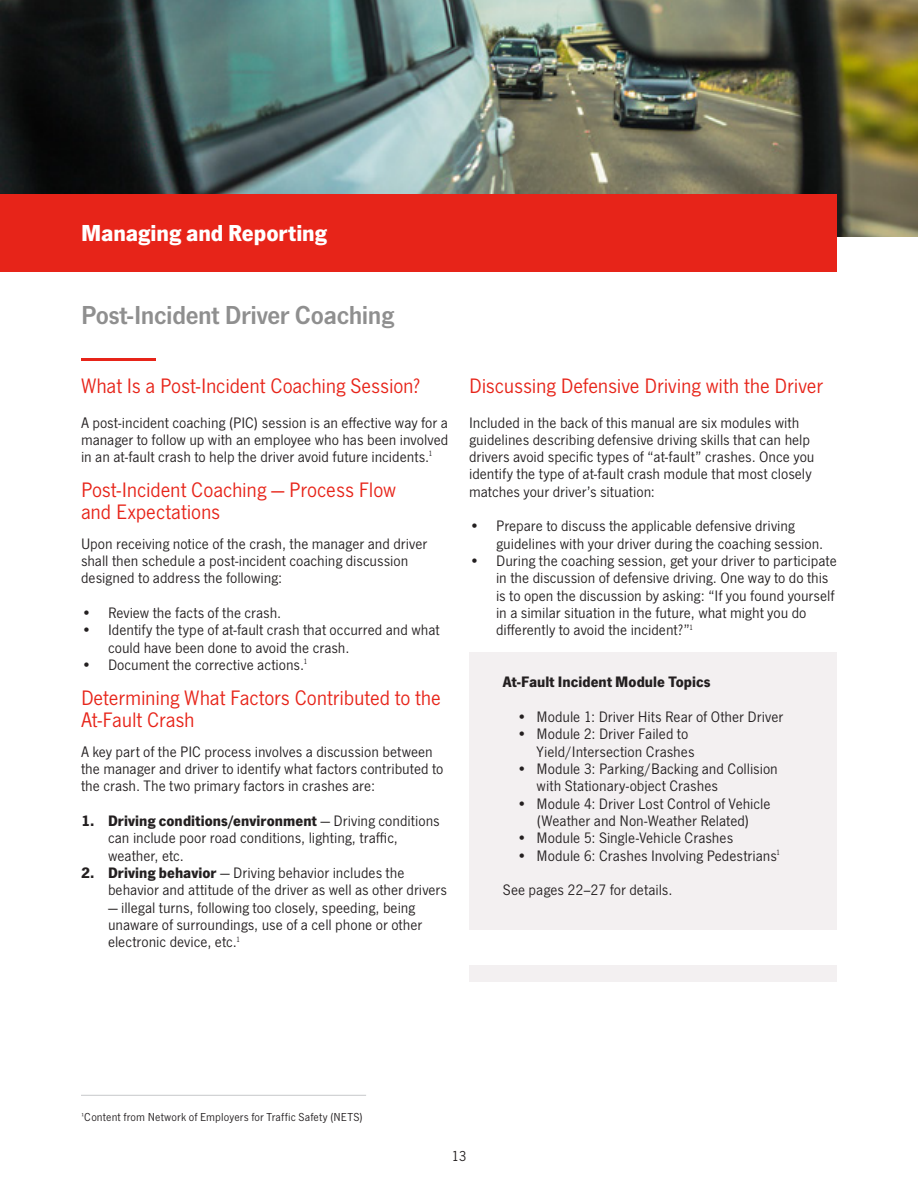
<style>
.page{position:relative;width:918px;height:1188px;background:#fff}
.page>*{position:absolute;margin:0;border:0;box-sizing:border-box;transform-origin:0 0}
.subhead_-_large_-_re{font:600 27px "SF News Gothic";letter-spacing:-.015em;color:#8f8f8f}
.headline_-_small{font:700 24px "SF News Gothic";letter-spacing:-.005em;color:#fff}
.subhead_-_medium_-_r{font:21.75px/22.5px "SF News Gothic";letter-spacing:-.01em;color:#e72419}
.body{font:15.75px/17.4px "SF News Gothic";color:#231f20}
.body-2{font:700 15.75px "SF News Gothic";letter-spacing:.005em;color:#231f20}
.t1{font:15px "SF News Gothic";color:#231f20}
.body-3{font:12px "SF News Gothic";letter-spacing:.01em;color:#231f20}
.s1{font-weight:700}
</style>
<div class="page">
<div style="left:469px;top:653px;width:368px;height:277px;background:#f3f0f1"></div>
<hr style="left:81px;top:1095px;width:285px;height:1px;background:#c7c8ca">
<img style="left:1px;top:0;width:917px;height:237px">
<div style="left:0;top:194px;width:837px;height:78px;background:#e72419"></div>
<hr style="left:81px;top:358px;width:75px;height:2px;background:#e72419">
<div style="left:469px;top:965px;width:368px;height:17px;background:#f3f0f1"></div>
<p class="headline_-_small" style="left:81px;top:219px;width:248px">Managing and Reporting</p>
<p class="subhead_-_large_-_re" style="left:81px;top:300px;width:315px">Post-Incident Driver Coaching</p>
<p class="subhead_-_medium_-_r" style="left:81px;top:375px;width:341px">What Is a Post-Incident Coaching Session?</p>
<p class="body" style="left:81px;top:414px;width:369px;text-align:justify">A post-incident coaching (PIC) session is an effective way for a manager to follow up with an employee who has been involved in an at-fault crash to help the driver avoid future incidents.<sup>1</sup></p>
<p class="subhead_-_medium_-_r" style="left:81px;top:479px;width:317px">Post-Incident Coaching — Process Flow and Expectations</p>
<p class="body" style="left:81px;top:535px;width:348px">Upon receiving notice of the crash, the manager and driver shall then schedule a post-incident coaching discussion designed to address the following:</p>
<p class="body" style="left:81px;top:604px;width:202px">• Review the facts of the crash.</p>
<p class="body" style="left:108px;top:622px;width:333px;text-indent:-27px">• Identify the type of at-fault crash that occurred and what could have been done to avoid the crash.</p>
<p class="body" style="left:81px;top:656px;width:228px">• Document the corrective actions.<sup>1</sup></p>
<p class="subhead_-_medium_-_r" style="left:81px;top:687px;width:362px">Determining What Factors Contributed to the<br>At-Fault Crash</p>
<p class="body" style="left:81px;top:743px;width:364px">A key part of the PIC process involves a discussion between the manager and driver to identify what factors contributed to the crash. The two primary factors in crashes are:</p>
<p class="body" style="left:108px;top:812px;width:333px;text-indent:-27px"><span class="s1">1. Driving conditions/environment</span> — Driving conditions can include poor road conditions, lighting, traffic, weather, etc.</p>
<p class="body" style="left:108px;top:864px;width:341px;text-indent:-27px"><span class="s1">2. Driving behavior</span> — Driving behavior includes the behavior and attitude of the driver as well as other drivers</p>
<p class="body" style="left:108px;top:899px;width:316px">— illegal turns, following too closely, speeding, being unaware of surroundings, use of a cell phone or other electronic device, etc.<sup>1</sup></p>
<p class="subhead_-_medium_-_r" style="left:469px;top:375px;width:356px">Discussing Defensive Driving with the Driver</p>
<p class="body" style="left:469px;top:414px;width:347px">Included in the back of this manual are six modules with guidelines describing defensive driving skills that can help drivers avoid specific types of “at-fault” crashes. Once you identify the type of at-fault crash module that most closely matches your driver’s situation:</p>
<p class="body" style="left:496px;top:518px;width:329px;text-indent:-27px">• Prepare to discuss the applicable defensive driving guidelines with your driver during the coaching session.</p>
<p class="body" style="left:496px;top:552px;width:342px;text-indent:-27px">• During the coaching session, get your driver to participate in the discussion of defensive driving. One way to do this is to open the discussion by asking: “If you found yourself in a similar situation in the future, what might you do differently to avoid the incident?”<sup>1</sup></p>
<p class="body-2" style="left:503px;top:673px;width:210px">At-Fault Incident Module Topics</p>
<p class="body" style="left:516px;top:708px;width:268px">• Module 1: Driver Hits Rear of Other Driver</p>
<p class="body" style="left:537px;top:726px;width:159px;text-indent:-20px">• Module 2: Driver Failed to<br>Yield/Intersection Crashes</p>
<p class="body" style="left:537px;top:760px;width:243px;text-indent:-20px">• Module 3: Parking/Backing and Collision with Stationary-object Crashes</p>
<p class="body" style="left:516px;top:795px;width:256px;text-align:center">• Module 4: Driver Lost Control of Vehicle (Weather and Non-Weather Related)</p>
<p class="body" style="left:516px;top:830px;width:218px">• Module 5: Single-Vehicle Crashes</p>
<p class="body" style="left:516px;top:847px;width:265px">• Module 6: Crashes Involving Pedestrians<sup>1</sup></p>
<p class="body" style="left:503px;top:882px;width:171px">See pages 22–27 for details.</p>
<p class="body-3" style="left:81px;top:1110px;width:283px">1Content from Network of Employers for Traffic Safety (NETS)</p>
<p class="t1" style="left:451px;top:1148px;width:17px">13</p>
</div>
